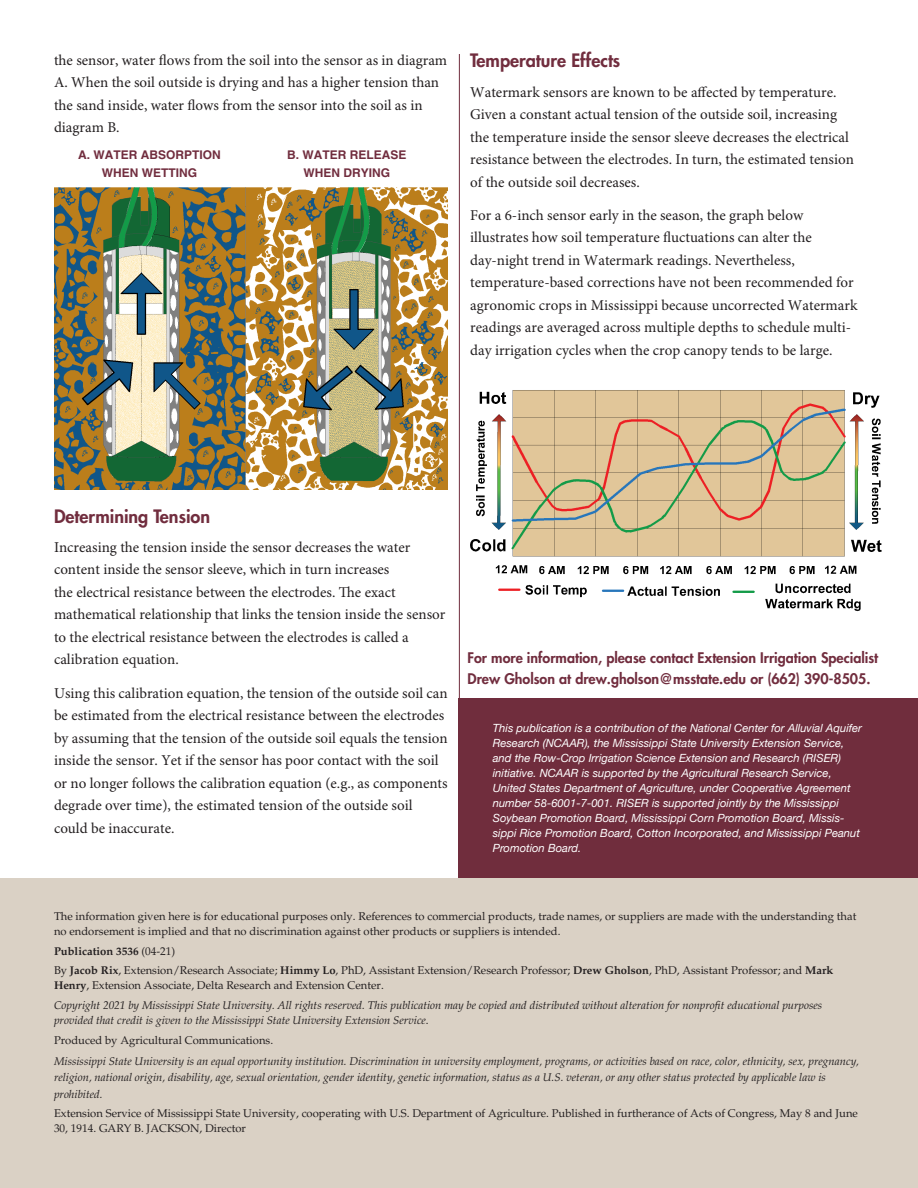
<style>
.page{position:relative;width:918px;height:1188px;background:#fff}
.page>*{position:absolute;margin:0;border:0;box-sizing:border-box;transform-origin:0 0}
.t1{font:800 18px "Futura Std";color:#712d3e}
.body_text{font:15px/22.5px "Minion Pro";color:#231f20}
.body_text-2{font:800 14.25px/21px "Futura Std";color:#712d3e}
.body_text-3{font:700 12px "Helvetica LT Std";color:#712d3e}
.Indicia{font:11.25px/15px "Palatino LT Std";color:#231f20}
.Indicia-2{font:italic 11.25px/16.5px "Palatino LT Std";color:#231f20}
.Doc_ID-Author{font:italic 11.25px/15px "Helvetica Neue";color:#fff}
.Indicia-3{font:700 11.25px "Palatino LT Std";color:#231f20}
.s1{font-weight:400}
.s2{font-weight:700}
.s3{font-style:normal}
</style>
<div class="page">
<div style="left:458px;top:698px;width:460px;height:184px;background:#702d3d"></div>
<hr style="left:459px;top:54px;width:1px;height:694px;background:#702d3d">
<img style="left:54px;top:187px;width:394px;height:303px">
<img style="left:470px;top:390px;width:412px;height:222px">
<div style="left:0;top:878px;width:918px;height:310px;background:#dad1c5"></div>
<p class="body_text" style="left:54px;top:49px;width:395px">the sensor, water flows from the soil into the sensor as in diagram A. When the soil outside is drying and has a higher tension than the sand inside, water flows from the sensor into the soil as in diagram B.</p>
<p class="body_text-3" style="left:78px;top:147px;width:144px">A. WATER ABSORPTION</p>
<p class="body_text-3" style="left:102px;top:165px;width:97px">WHEN WETTING</p>
<p class="body_text-3" style="left:287px;top:147px;width:121px">B. WATER RELEASE</p>
<p class="body_text-3" style="left:304px;top:165px;width:88px">WHEN DRYING</p>
<h2 class="t1" style="left:470px;top:49px;width:152px">Temperature Effects</h2>
<p class="body_text" style="left:470px;top:81px;width:385px">Watermark sensors are known to be affected by temperature.<br>Given a constant actual tension of the outside soil, increasing the temperature inside the sensor sleeve decreases the electrical resistance between the electrodes. In turn, the estimated tension of the outside soil decreases.</p>
<p class="body_text" style="left:470px;top:204px;width:389px">For a 6-inch sensor early in the season, the graph below illustrates how soil temperature fluctuations can alter the day-night trend in Watermark readings. Nevertheless, temperature-based corrections have not been recommended for agronomic crops in Mississippi because uncorrected Watermark readings are averaged across multiple depths to schedule multi&shy;day irrigation cycles when the crop canopy tends to be large.</p>
<h2 class="t1" style="left:54px;top:504px;width:158px">Determining Tension</h2>
<p class="body_text" style="left:54px;top:536px;width:393px">Increasing the tension inside the sensor decreases the water content inside the sensor sleeve, which in turn increases<br>the electrical resistance between the electrodes. The exact mathematical relationship that links the tension inside the sensor to the electrical resistance between the electrodes is called a calibration equation.</p>
<p class="body_text" style="left:54px;top:682px;width:395px">Using this calibration equation, the tension of the outside soil can be estimated from the electrical resistance between the electrodes by assuming that the tension of the outside soil equals the tension inside the sensor. Yet if the sensor has poor contact with the soil or no longer follows the calibration equation (e.g., as components degrade over time), the estimated tension of the outside soil could be inaccurate.</p>
<p class="body_text-2" style="left:468px;top:647px;width:412px">For more information, please contact Extension Irrigation Specialist<br>Drew Gholson at drew.gholson@msstate.edu or (662) 390-8505.</p>
<p class="Doc_ID-Author" style="left:493px;top:721px;width:371px">This publication is a contribution of the National Center for Alluvial Aquifer Research (NCAAR), the Mississippi State University Extension Service, and the Row-Crop Irrigation Science Extension and Research (RISER) initiative. NCAAR is supported by the Agricultural Research Service, United States Department of Agriculture, under Cooperative Agreement number 58-6001-7-001. RISER is supported jointly by the Mississippi Soybean Promotion Board, Mississippi Corn Promotion Board, Missis&shy;sippi Rice Promotion Board, Cotton Incorporated, and Mississippi Peanut Promotion Board.</p>
<p class="Indicia" style="left:54px;top:909px;width:804px">The information given here is for educational purposes only. References to commercial products, trade names, or suppliers are made with the understanding that no endorsement is implied and that no discrimination against other products or suppliers is intended.</p>
<p class="Indicia-3" style="left:54px;top:944px;width:123px">Publication 3536 <span class="s1">(04-21)</span></p>
<p class="Indicia" style="left:54px;top:963px;width:781px">By <span class="s2">Jacob Rix</span>, Extension/Research Associate; <span class="s2">Himmy Lo</span>, PhD, Assistant Extension/Research Professor; <span class="s2">Drew Gholson</span>, PhD, Assistant Professor; and <span class="s2">Mark<br>Henry</span>, Extension Associate, Delta Research and Extension Center.</p>
<p class="Indicia-2" style="left:54px;top:998px;width:770px;line-height:15px">Copyright 2021 by Mississippi State University. All rights reserved. This publication may be copied and distributed without alteration for nonprofit educational purposes provided that credit is given to the Mississippi State University Extension Service<span class="s3">.</span></p>
<p class="Indicia" style="left:54px;top:1032px;width:221px">Produced by Agricultural Communications.</p>
<p class="Indicia-2" style="left:54px;top:1053px;width:807px">Mississippi State University is an equal opportunity institution. Discrimination in university employment, programs, or activities based on race, color, ethnicity, sex, pregnancy, religion, national origin, disability, age, sexual orientation, gender identity, genetic information, status as a U.S. veteran, or any other status protected by applicable law is prohibited.</p>
<p class="Indicia" style="left:54px;top:1106px;width:806px">Extension Service of Mississippi State University, cooperating with U.S. Department of Agriculture. Published in furtherance of Acts of Congress, May 8 and June<br>30, 1914. GARY B. JACKSON, Director</p>
</div>
